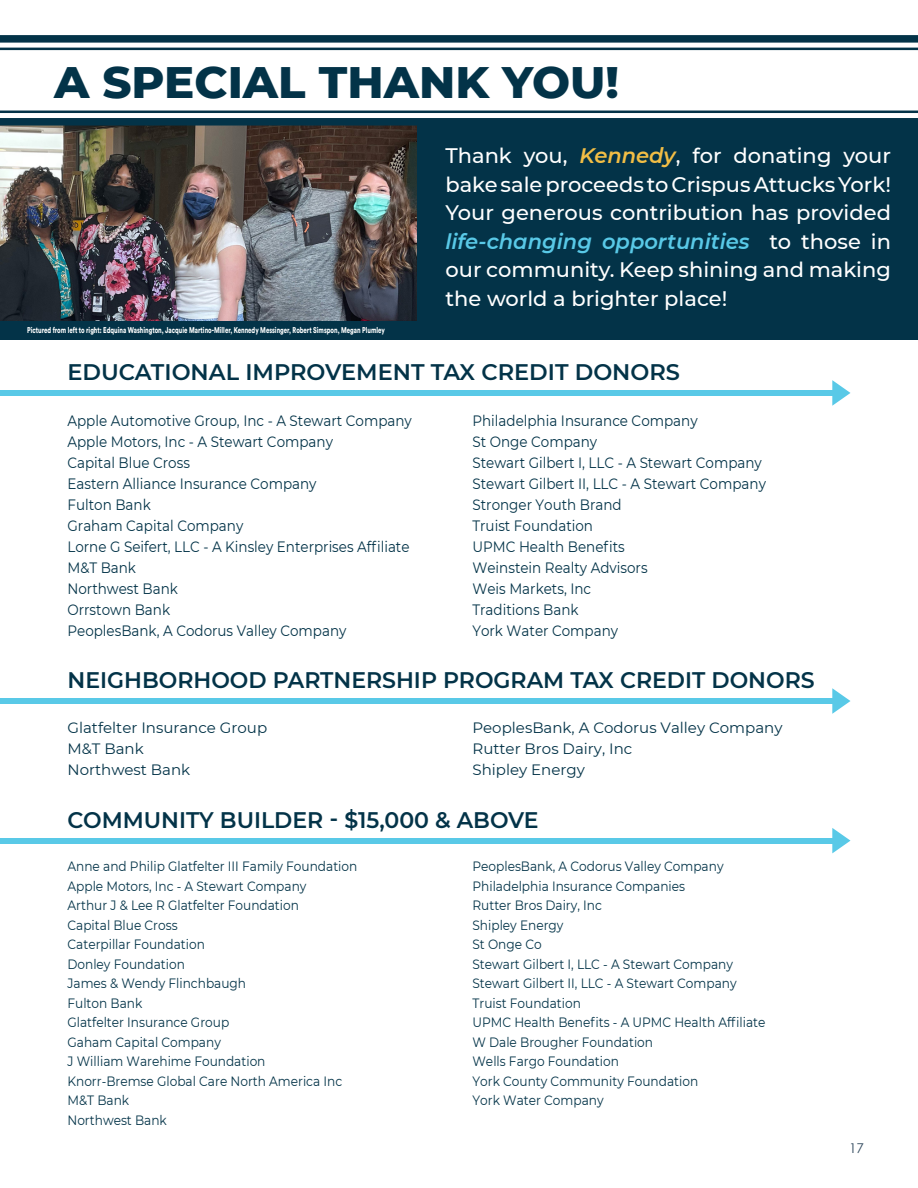
<style>
.page{position:relative;width:918px;height:1188px;background:#fff}
.page>*{position:absolute;margin:0;border:0;box-sizing:border-box;transform-origin:0 0}
.t1{font:800 45px "Montserrat";color:#033348}
.t2{font:600 22.5px "Montserrat";color:#033348}
.t3{font:500 21px/28.5px "Montserrat";color:#fff;text-align:justify}
.t4{font:15px "Montserrat";color:#033348;scale:.9 1}
.t5{font:15px "Montserrat";color:#033348}
.t6{font:13.5px/19.5px "Montserrat";color:#033348;scale:.9 1}
.t7{font:13.5px "Century Gothic";color:#334b5f}
.t8{font:900 8.4px "Circular";color:#fff;scale:.71 1}
.s1{font-weight:600;font-style:italic;color:#f2be45}
.s2{font-weight:600;font-style:italic;color:#59c9e7}
</style>
<div class="page">
<div style="left:415px;top:126px;width:503px;height:214px;background:#033348"></div>
<div style="left:0;top:698px;width:844px;height:6px;background:#59c9e7"></div>
<div style="left:0;top:838px;width:844px;height:6px;background:#59c9e7"></div>
<svg style="left:832px;top:688px;width:18px;height:26px"></svg>
<svg style="left:832px;top:828px;width:18px;height:25px"></svg>
<div style="left:0;top:390px;width:844px;height:6px;background:#59c9e7"></div>
<svg style="left:832px;top:380px;width:18px;height:26px"></svg>
<img style="left:0;top:129px;width:416px;height:193px">
<svg style="left:0;top:35px;width:918px;height:94px"></svg>
<svg style="left:0;top:48px;width:918px;height:65px"></svg>
<div style="left:0;top:322px;width:416px;height:18px;background:#033348"></div>
<p class="t1" style="left:54px;top:49px;width:567px">A SPECIAL THANK YOU!</p>
<p class="t8" style="left:27px;top:325px;width:506px">Pictured from left to right: Edquina Washington, Jacquie Martino-Miller, Kennedy Messinger, Robert Simspon, Megan Plumley</p>
<p class="t3" style="left:446px;top:141px;width:447px">Thank you, <span class="s1">Kennedy</span>, for donating your bake sale proceeds to Crispus Attucks York!<br>Your generous contribution has provided <span class="s2">life-changing opportunities</span> to those in our community. Keep shining and making the world a brighter place!</p>
<p class="t2" style="left:68px;top:356px;width:614px">EDUCATIONAL IMPROVEMENT TAX CREDIT DONORS</p>
<p class="t4" style="left:68px;top:410px;width:384px">Apple Automotive Group, Inc - A Stewart Company</p>
<p class="t4" style="left:68px;top:431px;width:297px">Apple Motors, Inc - A Stewart Company</p>
<p class="t4" style="left:68px;top:452px;width:138px">Capital Blue Cross</p>
<p class="t4" style="left:68px;top:473px;width:278px">Eastern Alliance Insurance Company</p>
<p class="t4" style="left:68px;top:494px;width:94px">Fulton Bank</p>
<p class="t4" style="left:68px;top:515px;width:197px">Graham Capital Company</p>
<p class="t4" style="left:68px;top:536px;width:382px">Lorne G Seifert, LLC - A Kinsley Enterprises Affiliate</p>
<p class="t4" style="left:68px;top:557px;width:78px">M&amp;T Bank</p>
<p class="t4" style="left:68px;top:578px;width:124px">Northwest Bank</p>
<p class="t4" style="left:68px;top:599px;width:116px">Orrstown Bank</p>
<p class="t4" style="left:68px;top:620px;width:312px">PeoplesBank, A Codorus Valley Company</p>
<p class="t4" style="left:472px;top:410px;width:252px">Philadelphia Insurance Company</p>
<p class="t4" style="left:472px;top:431px;width:140px">St Onge Company</p>
<p class="t4" style="left:472px;top:452px;width:323px">Stewart Gilbert I, LLC - A Stewart Company</p>
<p class="t4" style="left:472px;top:473px;width:328px">Stewart Gilbert II, LLC - A Stewart Company</p>
<p class="t4" style="left:472px;top:494px;width:167px">Stronger Youth Brand</p>
<p class="t4" style="left:472px;top:515px;width:135px">Truist Foundation</p>
<p class="t4" style="left:472px;top:536px;width:171px">UPMC Health Benefits</p>
<p class="t4" style="left:472px;top:557px;width:196px">Weinstein Realty Advisors</p>
<p class="t4" style="left:472px;top:578px;width:133px">Weis Markets, Inc</p>
<p class="t4" style="left:472px;top:599px;width:119px">Traditions Bank</p>
<p class="t4" style="left:472px;top:620px;width:163px">York Water Company</p>
<p class="t2" style="left:68px;top:664px;width:749px">NEIGHBORHOOD PARTNERSHIP PROGRAM TAX CREDIT DONORS</p>
<p class="t5" style="left:68px;top:717px;width:201px">Glatfelter Insurance Group</p>
<p class="t5" style="left:68px;top:738px;width:78px">M&amp;T Bank</p>
<p class="t5" style="left:68px;top:759px;width:124px">Northwest Bank</p>
<p class="t5" style="left:472px;top:717px;width:312px">PeoplesBank, A Codorus Valley Company</p>
<p class="t5" style="left:472px;top:738px;width:161px">Rutter Bros Dairy, Inc</p>
<p class="t5" style="left:472px;top:759px;width:114px">Shipley Energy</p>
<p class="t2" style="left:68px;top:804px;width:473px">COMMUNITY BUILDER - $15,000 &amp; ABOVE</p>
<p class="t6" style="left:68px;top:856px;width:324px">Anne and Philip Glatfelter III Family Foundation</p>
<p class="t6" style="left:68px;top:876px;width:267px">Apple Motors, Inc - A Stewart Company<br>Arthur J &amp; Lee R Glatfelter Foundation</p>
<p class="t6" style="left:68px;top:915px;width:154px">Capital Blue Cross<br>Caterpillar Foundation</p>
<p class="t6" style="left:68px;top:954px;width:132px">Donley Foundation</p>
<p class="t6" style="left:68px;top:973px;width:200px">James &amp; Wendy Flinchbaugh</p>
<p class="t6" style="left:68px;top:993px;width:85px">Fulton Bank</p>
<p class="t6" style="left:68px;top:1012px;width:181px">Glatfelter Insurance Group</p>
<p class="t6" style="left:68px;top:1032px;width:222px">Gaham Capital Company<br>J William Warehime Foundation</p>
<p class="t6" style="left:68px;top:1071px;width:307px">Knorr-Bremse Global Care North America Inc</p>
<p class="t6" style="left:68px;top:1090px;width:70px">M&amp;T Bank</p>
<p class="t6" style="left:68px;top:1110px;width:112px">Northwest Bank</p>
<p class="t6" style="left:472px;top:856px;width:281px">PeoplesBank, A Codorus Valley Company</p>
<p class="t6" style="left:472px;top:876px;width:238px">Philadelphia Insurance Companies<br>Rutter Bros Dairy, Inc</p>
<p class="t6" style="left:472px;top:915px;width:103px">Shipley Energy</p>
<p class="t6" style="left:472px;top:934px;width:291px">St Onge Co<br>Stewart Gilbert I, LLC - A Stewart Company</p>
<p class="t6" style="left:472px;top:973px;width:295px">Stewart Gilbert II, LLC - A Stewart Company</p>
<p class="t6" style="left:472px;top:993px;width:122px">Truist Foundation</p>
<p class="t6" style="left:472px;top:1012px;width:327px">UPMC Health Benefits - A UPMC Health Affiliate</p>
<p class="t6" style="left:472px;top:1032px;width:202px">W Dale Brougher Foundation<br>Wells Fargo Foundation</p>
<p class="t6" style="left:472px;top:1071px;width:252px">York County Community Foundation</p>
<p class="t6" style="left:472px;top:1090px;width:147px">York Water Company</p>
<p class="t7" style="left:849px;top:1139px;width:16px">17</p>
</div>
